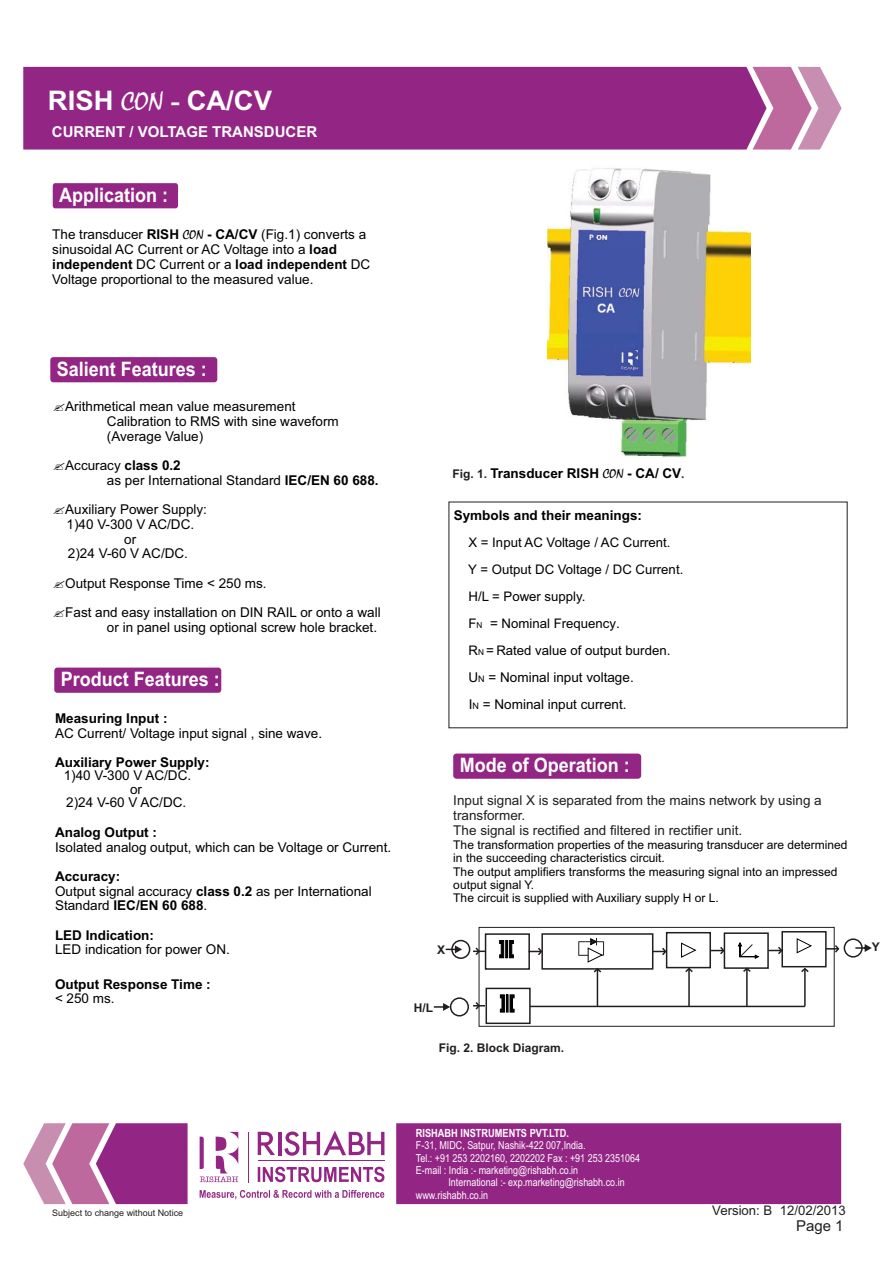
<style>
.page{position:relative;width:893px;height:1263px;background:#fff}
.page>*{position:absolute;margin:0;border:0;box-sizing:border-box;transform-origin:0 0}
.t1{font:700 27px "Arial";color:#fff}
.t2{font:700 19.95px "Arial";color:#fff;scale:.9 1}
.t3{font:700 15px "Arial";color:#fff}
.t4{font:15px "Arial";color:#221e1f}
.t5{font:13.5px/14.7px "Arial";color:#010101}
.t6{font:700 13.5px "Arial";color:#010101}
.t7{font:13.5px/15.1px "Arial";color:#221e1f}
.t8{font:13.2px/27px "Arial";color:#010101}
.t9{font:13.2px "Arial";color:#221e1f}
.t10{font:12px/13.4px "Arial";color:#010101}
.t11{font:700 12px "Arial";color:#221e1f}
.t12{font:700 11.25px "Arial Narrow";color:#fff}
.t13{font:10.95px/12.5px "Arial Narrow";color:#fff}
.t14{font:9px "Arial";color:#221e1f}
.s1{font-family:"Mistral";font-weight:400}
.s2{font-family:"Times New Roman"}
.s3{font-weight:700}
.s4{font-family:"Mistral"}
.s5{font-size:8.25px}
.s6{font-size:13.5px}
.s7{font-size:9px}
</style>
<div class="page">
<svg style="left:767px;top:67px;width:75px;height:83px"></svg>
<div style="left:23px;top:67px;width:744px;height:83px;background:#932684"></div>
<svg style="left:23px;top:1123px;width:73px;height:81px"></svg>
<svg style="left:96px;top:1123px;width:745px;height:81px;fill:#932684"></svg>
<div style="left:54px;top:668px;width:167px;height:25px;background:#932684;border-radius:3px"></div>
<img style="left:548px;top:168px;width:203px;height:289px">
<div style="left:844px;top:938px;width:19px;height:19px;border:2px solid #221e1f;border-radius:50%"></div>
<svg style="left:855px;top:944px;width:17px;height:8px"></svg>
<div style="left:451px;top:940px;width:19px;height:19px;border:2px solid #221e1f;border-radius:50%"></div>
<svg style="left:446px;top:945px;width:16px;height:8px"></svg>
<div style="left:450px;top:997px;width:19px;height:19px;border:2px solid #221e1f;border-radius:50%"></div>
<svg style="left:434px;top:1003px;width:16px;height:8px"></svg>
<div style="left:479px;top:927px;width:355px;height:99px;border:1px solid #221e1f"></div>
<svg style="left:738px;top:943px;width:20px;height:15px"></svg>
<div style="left:541px;top:933px;width:112px;height:37px;border:2px solid #221e1f"></div>
<svg style="left:499px;top:940px;width:15px;height:18px"></svg>
<div style="left:485px;top:933px;width:45px;height:37px;border:2px solid #221e1f"></div>
<div style="left:666px;top:932px;width:45px;height:36px;border:2px solid #221e1f"></div>
<div style="left:724px;top:932px;width:45px;height:37px;border:2px solid #221e1f"></div>
<svg style="left:500px;top:994px;width:14px;height:18px"></svg>
<div style="left:485px;top:988px;width:46px;height:36px;border:2px solid #221e1f"></div>
<div style="left:781px;top:931px;width:46px;height:36px;border:2px solid #221e1f"></div>
<hr style="left:530px;top:1006px;width:275px;height:1px;background:#221e1f">
<hr style="left:597px;top:969px;width:1px;height:37px;background:#221e1f">
<hr style="left:688px;top:968px;width:2px;height:38px;background:#221e1f">
<hr style="left:804px;top:969px;width:2px;height:37px;background:#221e1f">
<hr style="left:746px;top:969px;width:2px;height:37px;background:#221e1f">
<svg style="left:684px;top:967px;width:10px;height:7px"></svg>
<svg style="left:799px;top:967px;width:11px;height:7px"></svg>
<svg style="left:741px;top:966px;width:11px;height:7px"></svg>
<svg style="left:653px;top:946px;width:15px;height:11px"></svg>
<svg style="left:711px;top:945px;width:15px;height:11px"></svg>
<svg style="left:768px;top:945px;width:15px;height:11px"></svg>
<svg style="left:473px;top:946px;width:12px;height:11px"></svg>
<svg style="left:528px;top:946px;width:15px;height:11px"></svg>
<svg style="left:826px;top:943px;width:14px;height:11px"></svg>
<svg style="left:473px;top:1000px;width:12px;height:11px"></svg>
<svg style="left:797px;top:938px;width:14px;height:15px"></svg>
<svg style="left:681px;top:943px;width:15px;height:15px"></svg>
<svg style="left:578px;top:938px;width:26px;height:36px"></svg>
<div style="left:50px;top:357px;width:167px;height:25px;background:#932684;border-radius:3px"></div>
<div style="left:453px;top:753px;width:188px;height:26px;background:#932684;border-radius:3px"></div>
<div style="left:53px;top:183px;width:125px;height:25px;background:#932684"></div>
<h1 class="t1" style="left:48px;top:83px;width:225px">RISH <span class="s1">CON</span> <span class="s2">-</span> CA/CV</h1>
<p class="t3" style="left:52px;top:122px;width:267px">CURRENT / VOLTAGE TRANSDUCER</p>
<h2 class="t2" style="left:59px;top:182px;width:123px">Application :</h2>
<p class="t5" style="left:52px;top:227px;width:320px">The transducer <span class="s3">RISH</span> <span class="s4">CON</span> <span class="s3">- CA/CV</span> (Fig.1) converts a sinusoidal AC Current or AC Voltage into a <span class="s3">load independent</span> DC Current or a <span class="s3">load independent</span> DC Voltage proportional to the measured value.</p>
<h2 class="t2" style="left:57px;top:356px;width:168px">Salient Features :</h2>
<p class="t5" style="left:107px;top:399px;width:233px;text-indent:-42px">Arithmetical mean value measurement<br>Calibration to RMS with sine waveform (Average Value)</p>
<p class="t5" style="left:107px;top:458px;width:273px;text-indent:-42px">Accuracy <span class="s3">class 0.2<br></span>as per International Standard <span class="s3">IEC/EN 60 688.</span></p>
<p class="t5" style="left:65px;top:502px;width:143px">Auxiliary Power Supply:</p>
<p class="t5" style="left:67px;top:517px;width:129px">1)40 V-300 V AC/DC.</p>
<p class="t5" style="left:124px;top:532px;width:14px">or</p>
<p class="t5" style="left:68px;top:546px;width:122px">2)24 V-60 V AC/DC.</p>
<p class="t5" style="left:65px;top:568px;width:317px;line-height:29.4px">Output Response Time &lt; 250 ms.<br>Fast and easy installation on DIN RAIL or onto a wall</p>
<p class="t5" style="left:107px;top:620px;width:272px">or in panel using optional screw hole bracket.</p>
<h2 class="t2" style="left:61px;top:666px;width:178px">Product Features :</h2>
<p class="t6" style="left:55px;top:709px;width:114px">Measuring Input :</p>
<p class="t5" style="left:55px;top:726px;width:269px">AC Current/ Voltage input signal , sine wave.</p>
<p class="t6" style="left:55px;top:753px;width:156px">Auxiliary Power Supply:</p>
<p class="t5" style="left:64px;top:768px;width:129px">1)40 V-300 V AC/DC.</p>
<p class="t5" style="left:130px;top:782px;width:14px">or</p>
<p class="t5" style="left:66px;top:795px;width:122px">2)24 V-60 V AC/DC.</p>
<p class="t6" style="left:55px;top:823px;width:103px">Analog Output :</p>
<p class="t5" style="left:55px;top:840px;width:338px">Isolated analog output, which can be Voltage or Current.</p>
<p class="t5" style="left:55px;top:869px;width:318px"><span class="s3">Accuracy:<br></span>Output signal accuracy <span class="s3">class 0.2</span> as per International<br>Standard <span class="s3">IEC/EN 60 688</span>.</p>
<p class="t6" style="left:55px;top:926px;width:101px">LED Indication:</p>
<p class="t5" style="left:55px;top:942px;width:176px">LED indication for power ON.</p>
<p class="t6" style="left:55px;top:975px;width:157px">Output Response Time :</p>
<p class="t5" style="left:55px;top:991px;width:61px">&lt; 250 ms.</p>
<p class="t6" style="left:490px;top:464px;width:192px">Transducer RISH <span class="s1">CON</span> - CA/ CV</p>
<p class="t11" style="left:452px;top:466px;width:36px">Fig. 1.</p>
<p class="t11" style="left:681px;top:466px;width:5px">.</p>
<p class="t6" style="left:454px;top:507px;width:190px">Symbols and their meanings:</p>
<p class="t8" style="left:468px;top:529px;width:217px">X = Input AC Voltage / AC Current.<br>Y = Output DC Voltage / DC Current.<br>H/L = Power supply.<br>F<span class="s5">N</span> <span class="s6">=</span> Nominal Frequency<span class="s6">.<br></span>R<span class="s5">N</span> <span class="s6">=</span> Rated value of output burden<span class="s6">.</span></p>
<p class="t5" style="left:469px;top:664px;width:167px;line-height:27px">U<span class="s7">N</span> = Nominal input voltage.<br>I<span class="s7">N</span> = Nominal input current.</p>
<h2 class="t2" style="left:460px;top:752px;width:190px">Mode of Operation :</h2>
<p class="t7" style="left:453px;top:793px;width:370px">Input signal X is separated from the mains network by using a transformer.<br>The signal is rectified and filtered in rectifier unit.</p>
<p class="t10" style="left:453px;top:838px;width:396px">The transformation properties of the measuring transducer are determined in the succeeding characteristics circuit.<br>The output amplifiers transforms the measuring signal into an impressed output signal Y.<br>The circuit is supplied with Auxiliary supply H or L.</p>
<p class="t11" style="left:437px;top:941px;width:10px">X</p>
<p class="t11" style="left:872px;top:939px;width:10px">Y</p>
<p class="t11" style="left:414px;top:999px;width:21px">H/L</p>
<p class="t11" style="left:439px;top:1040px;width:127px">Fig. 2. Block Diagram.</p>
<p class="t14" style="left:52px;top:1207px;width:133px">Subject to change without Notice</p>
<p class="t12" style="left:416px;top:1124px;width:155px">RISHABH INSTRUMENTS PVT.LTD.</p>
<p class="t13" style="left:416px;top:1138px;width:226px">F-31, MIDC, Satpur, Nashik-422 007,India.<br>Tel.: +91 253 2202160, 2202202 Fax : +91 253 2351064<br>E-mail : India :- marketing@rishabh.co.in</p>
<p class="t13" style="left:416px;top:1176px;width:210px;text-indent:32px">International :- exp.marketing@rishabh.co.in www.rishabh.co.in</p>
<p class="t9" style="left:712px;top:1201px;width:135px">Version: B 12/02/2013</p>
<p class="t4" style="left:796px;top:1216px;width:49px">Page 1</p>
</div>
